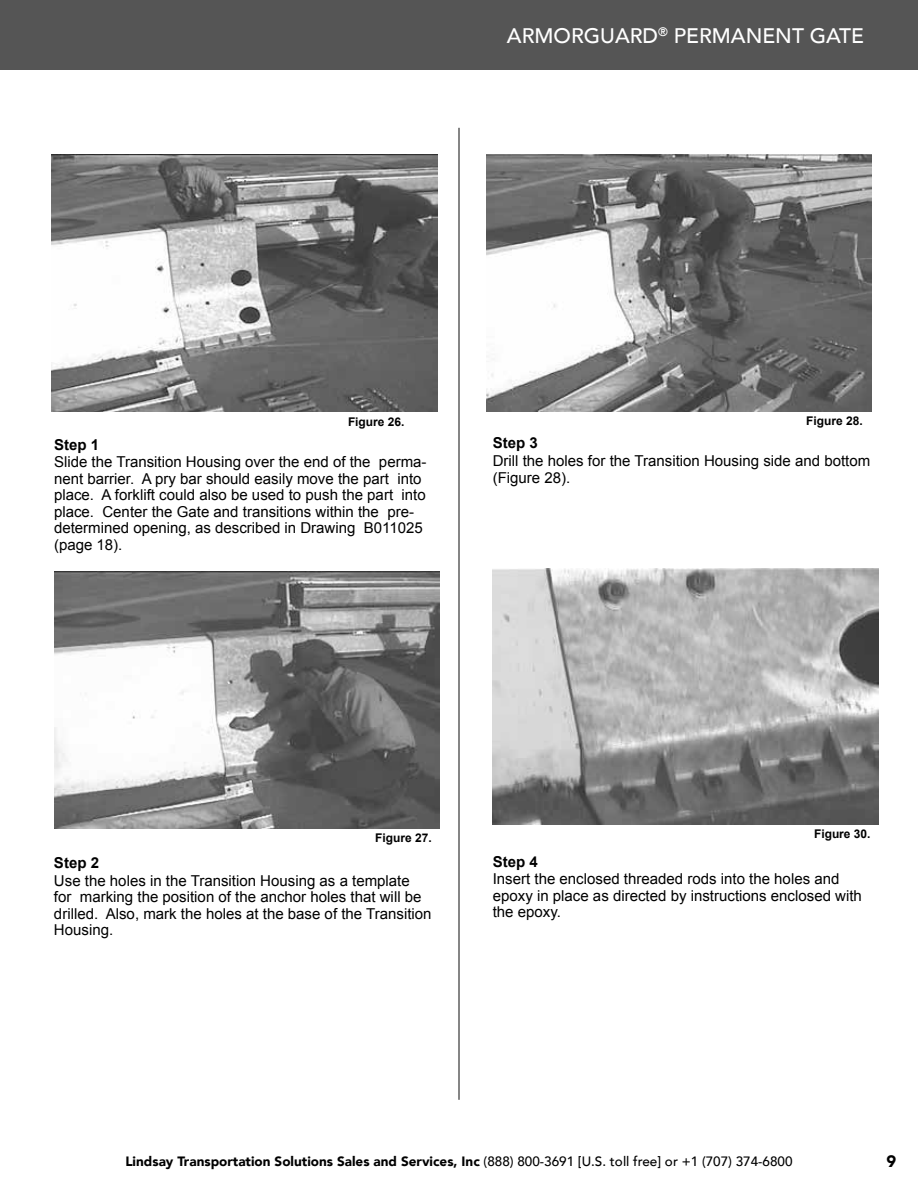
<style>
.page{position:relative;width:918px;height:1188px;background:#fff}
.page>*{position:absolute;margin:0;border:0;box-sizing:border-box;transform-origin:0 0}
.t1{font:500 21px "Avenir LT";color:#fff}
.t2{font:900 16.5px "Avenir LT";color:#000}
.t3{font:15px/16.4px "Arial";color:#000}
.t4{font:700 15px "Arial";color:#000}
.t5{font:900 13.5px "Avenir LT";color:#000}
.t6{font:700 12px "Arial";color:#000}
.s1{font-weight:500}
</style>
<div class="page">
<div style="left:0;top:0;width:918px;height:70px;background:#555"></div>
<hr style="left:458px;top:128px;width:2px;height:972px;background:#282828">
<img style="left:52px;top:155px;width:385px;height:256px">
<img style="left:54px;top:572px;width:385px;height:256px">
<img style="left:486px;top:155px;width:385px;height:256px">
<img style="left:493px;top:568px;width:385px;height:257px">
<h1 class="t1" style="left:507px;top:23px;width:359px">ARMORGUARD<sup>®</sup> PERMANENT GATE</h1>
<p class="t6" style="left:348px;top:413px;width:58px">Figure 26.</p>
<p class="t4" style="left:54px;top:434px;width:47px">Step 1</p>
<p class="t3" style="left:54px;top:454px;width:374px">Slide the Transition Housing over the end of the perma&shy;nent barrier. A pry bar should easily move the part into place. A forklift could also be used to push the part into place. Center the Gate and transitions within the pre&shy;determined opening, as described in Drawing B011025 (page 18).</p>
<p class="t6" style="left:806px;top:412px;width:58px">Figure 28.</p>
<p class="t3" style="left:493px;top:453px;width:379px">Drill the holes for the Transition Housing side and bottom (Figure 28).</p>
<p class="t4" style="left:493px;top:433px;width:47px">Step 3</p>
<p class="t6" style="left:814px;top:826px;width:58px">Figure 30.</p>
<p class="t3" style="left:493px;top:871px;width:371px">Insert the enclosed threaded rods into the holes and epoxy in place as directed by instructions enclosed with the epoxy.</p>
<p class="t6" style="left:375px;top:830px;width:58px">Figure 27.</p>
<p class="t4" style="left:54px;top:853px;width:47px">Step 2</p>
<p class="t4" style="left:493px;top:852px;width:47px">Step 4</p>
<p class="t3" style="left:54px;top:873px;width:379px">Use the holes in the Transition Housing as a template<br>for marking the position of the anchor holes that will be drilled. Also, mark the holes at the base of the Transition Housing.</p>
<p class="t5" style="left:125px;top:1153px;width:669px">Lindsay Transportation Solutions Sales and Services, Inc <span class="s1">(888) 800-3691 [U.S. toll free] or +1 (707) 374-6800</span></p>
<p class="t2" style="left:887px;top:1152px;width:11px">9</p>
</div>
